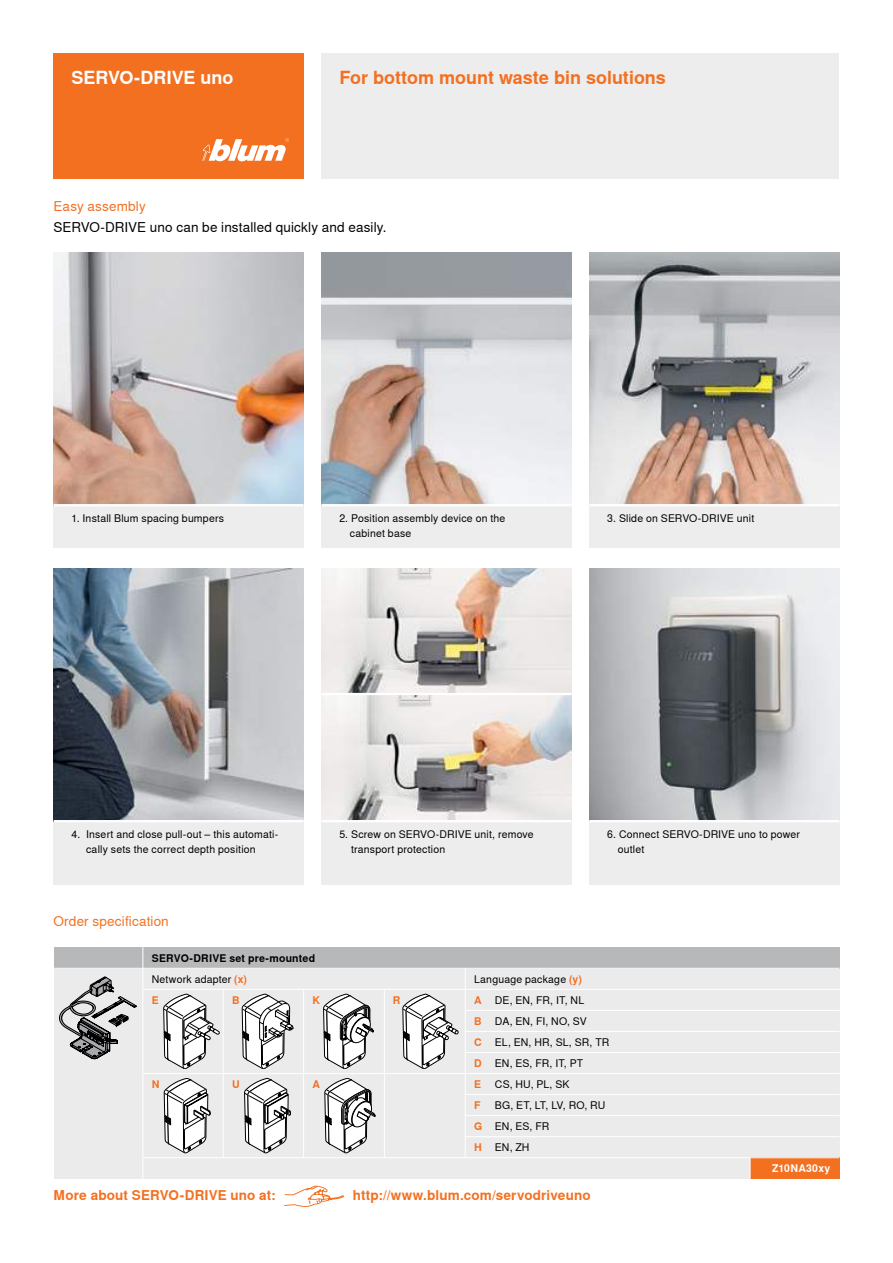
<style>
.page{position:relative;width:893px;height:1263px;background:#fff}
.page>*{position:absolute;margin:0;border:0;box-sizing:border-box;transform-origin:0 0}
.t1{font:700 18px "Nimbus Sans Global";color:#f37021}
.t2{font:700 18px "Nimbus Sans Global";color:#fff}
.t3{font:700 13.5px "Nimbus Sans Global";letter-spacing:.01em;color:#f37021}
.t4{font:13.5px "Nimbus Sans Global";letter-spacing:.01em;color:#000}
.t5{font:13.5px "Nimbus Sans Global";letter-spacing:.015em;color:#f37021}
.t6{font:10.5px/15px "Nimbus Sans Global";letter-spacing:.015em;color:#000}
.t7{font:700 10.5px "Nimbus Sans Global";letter-spacing:.02em;color:#000}
.t8{font:700 10.5px "Nimbus Sans Global";color:#f37021}
.t9{font:700 10.5px "Nimbus Sans Global";letter-spacing:.02em;color:#fff}
.s1{font-weight:700;color:#f37021}
</style>
<div class="page">
<div style="left:54px;top:947px;width:785px;height:232px;background:#ebebec"></div>
<div style="left:589px;top:505px;width:250px;height:42px;background:#ebebec"></div>
<div style="left:321px;top:505px;width:250px;height:42px;background:#ebebec"></div>
<div style="left:54px;top:505px;width:250px;height:42px;background:#ebebec"></div>
<img style="left:589px;top:253px;width:250px;height:251px">
<img style="left:321px;top:253px;width:250px;height:251px">
<img style="left:54px;top:253px;width:250px;height:251px">
<div style="left:321px;top:54px;width:518px;height:125px;background:#ebebec"></div>
<div style="left:54px;top:54px;width:250px;height:125px;background:#f37021"></div>
<svg style="left:202px;top:138px;width:87px;height:23px"></svg>
<div style="left:589px;top:821px;width:250px;height:63px;background:#ebebec"></div>
<div style="left:321px;top:821px;width:250px;height:63px;background:#ebebec"></div>
<div style="left:54px;top:821px;width:250px;height:63px;background:#ebebec"></div>
<img style="left:589px;top:568px;width:250px;height:252px">
<img style="left:321px;top:568px;width:250px;height:252px">
<img style="left:54px;top:568px;width:250px;height:252px">
<svg style="left:59px;top:976px;width:78px;height:84px"></svg>
<svg style="left:163px;top:993px;width:57px;height:161px"></svg>
<svg style="left:403px;top:994px;width:55px;height:75px"></svg>
<div style="left:750px;top:1158px;width:89px;height:21px;background:#f37021"></div>
<div style="left:54px;top:947px;width:785px;height:21px;background:#b6b8ba"></div>
<svg style="left:242px;top:993px;width:134px;height:214px"></svg>
<hr style="left:589px;top:504px;width:250px;height:2px;background:#fff">
<hr style="left:321px;top:504px;width:250px;height:2px;background:#fff">
<hr style="left:54px;top:504px;width:250px;height:2px;background:#fff">
<hr style="left:589px;top:820px;width:250px;height:2px;background:#fff">
<hr style="left:321px;top:820px;width:250px;height:2px;background:#fff">
<hr style="left:54px;top:820px;width:250px;height:2px;background:#fff">
<svg style="left:750px;top:1158px;width:1px;height:21px"></svg>
<hr style="left:143px;top:989px;width:696px;height:1px;background:#fff">
<hr style="left:54px;top:968px;width:785px;height:1px;background:#fff">
<hr style="left:465px;top:1010px;width:374px;height:1px;background:#fff">
<hr style="left:465px;top:1031px;width:374px;height:1px;background:#fff">
<hr style="left:465px;top:1052px;width:374px;height:1px;background:#fff">
<hr style="left:465px;top:1094px;width:374px;height:1px;background:#fff">
<hr style="left:465px;top:1115px;width:374px;height:1px;background:#fff">
<hr style="left:465px;top:1136px;width:374px;height:1px;background:#fff">
<hr style="left:143px;top:1073px;width:696px;height:1px;background:#fff">
<hr style="left:143px;top:1157px;width:696px;height:1px;background:#fff">
<hr style="left:142px;top:947px;width:1px;height:232px;background:#fff">
<hr style="left:223px;top:989px;width:1px;height:169px;background:#fff">
<hr style="left:303px;top:989px;width:1px;height:169px;background:#fff">
<hr style="left:384px;top:989px;width:1px;height:169px;background:#fff">
<hr style="left:465px;top:968px;width:1px;height:190px;background:#fff">
<hr style="left:321px;top:693px;width:250px;height:2px;background:#fff">
<h1 class="t2" style="left:71px;top:67px;width:163px">SERVO-DRIVE uno</h1>
<h1 class="t1" style="left:339px;top:67px;width:328px">For bottom mount waste bin solutions</h1>
<p class="t5" style="left:54px;top:198px;width:94px">Easy assembly</p>
<p class="t4" style="left:54px;top:219px;width:334px">SERVO-DRIVE uno can be installed quickly and easily.</p>
<p class="t6" style="left:71px;top:511px;width:154px">1. Install Blum spacing bumpers</p>
<p class="t6" style="left:339px;top:511px;width:168px">2. Position assembly device on the</p>
<p class="t6" style="left:607px;top:511px;width:149px">3. Slide on SERVO-DRIVE unit</p>
<p class="t6" style="left:350px;top:526px;width:63px">cabinet base</p>
<p class="t6" style="left:86px;top:826px;width:194px;text-indent:-15px">4. Insert and close pull-out – this automati&shy;cally sets the correct depth position</p>
<p class="t5" style="left:54px;top:914px;width:117px">Order specification</p>
<p class="t7" style="left:152px;top:952px;width:165px">SERVO-DRIVE set pre-mounted</p>
<p class="t6" style="left:351px;top:826px;width:184px;text-indent:-12px">5. Screw on SERVO-DRIVE unit, remove transport protection</p>
<p class="t6" style="left:618px;top:826px;width:184px;text-indent:-10px">6. Connect SERVO-DRIVE uno to power outlet</p>
<p class="t6" style="left:152px;top:971px;width:97px">Network adapter <span class="s1">(x)</span></p>
<p class="t6" style="left:474px;top:971px;width:109px">Language package <span class="s1">(y)</span></p>
<p class="t8" style="left:152px;top:994px;width:8px">E</p>
<p class="t8" style="left:152px;top:1078px;width:9px">N</p>
<p class="t8" style="left:232px;top:994px;width:9px">B</p>
<p class="t8" style="left:232px;top:1078px;width:9px">U</p>
<p class="t8" style="left:313px;top:994px;width:9px">K</p>
<p class="t8" style="left:313px;top:1078px;width:9px">A</p>
<p class="t8" style="left:393px;top:994px;width:9px">R</p>
<p class="t8" style="left:474px;top:994px;width:9px">A</p>
<p class="t6" style="left:495px;top:992px;width:91px">DE, EN, FR, IT, NL</p>
<p class="t8" style="left:474px;top:1015px;width:9px">B</p>
<p class="t6" style="left:495px;top:1013px;width:93px">DA, EN, FI, NO, SV</p>
<p class="t8" style="left:474px;top:1036px;width:9px">C</p>
<p class="t6" style="left:495px;top:1034px;width:116px">EL, EN, HR, SL, SR, TR</p>
<p class="t8" style="left:474px;top:1057px;width:9px">D</p>
<p class="t6" style="left:495px;top:1055px;width:90px">EN, ES, FR, IT, PT</p>
<p class="t8" style="left:474px;top:1078px;width:8px">E</p>
<p class="t6" style="left:495px;top:1077px;width:76px">CS, HU, PL, SK</p>
<p class="t8" style="left:474px;top:1099px;width:8px">F</p>
<p class="t6" style="left:474px;top:1095px;width:133px;line-height:21px;text-indent:21px">BG, ET, LT, LV, RO, RU<br><span class="s1">G</span> EN, ES, FR<br><span class="s1">H</span> EN, ZH</p>
<p class="t3" style="left:54px;top:1187px;width:224px">More about SERVO-DRIVE uno at:</p>
<p class="t3" style="left:353px;top:1187px;width:239px">http://www.blum.com/servodriveuno</p>
<p class="t9" style="left:772px;top:1162px;width:60px">Z10NA30xy</p>
</div>
